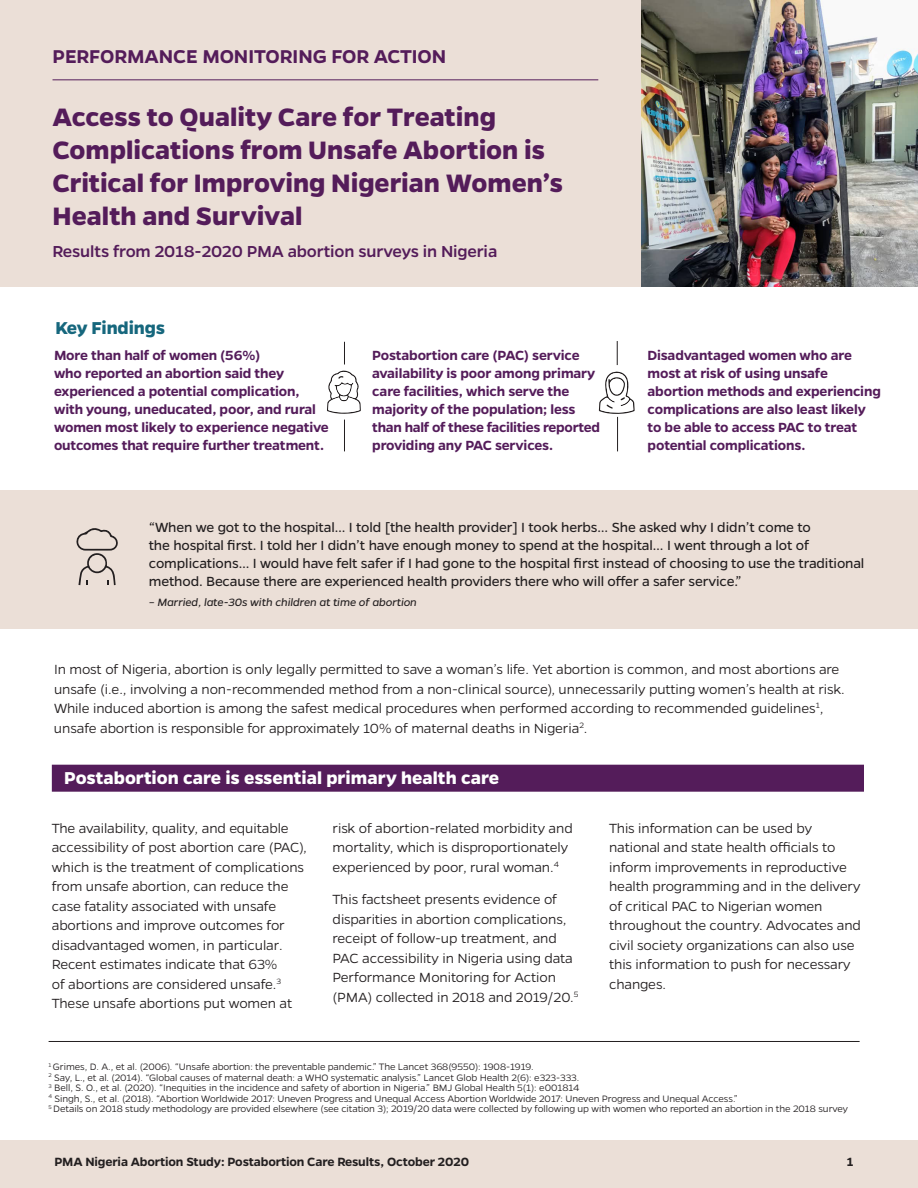
<style>
.page{position:relative;width:918px;height:1188px;background:#fff}
.page>*{position:absolute;margin:0;border:0;box-sizing:border-box;transform-origin:0 0}
.t1{font:700 28.5px/33px "Gentona";color:#541c5a}
.t2{font:600 21px "Gentona";letter-spacing:-.005em;color:#541c5a}
.t3{font:700 19.5px "Gentona";color:#fff}
.t4{font:700 19.5px "Gentona";letter-spacing:-.01em;color:#16677d}
.t5{font:500 18px "Gentona";letter-spacing:-.01em;color:#541c5a}
.t6{font:300 15px/19.5px "Gentona";letter-spacing:-.01em;color:#231f20}
.t7{font:600 15px/18px "Gentona";letter-spacing:-.01em;color:#541c5a}
.t8{font:15px/18px "Gentona";letter-spacing:-.01em;color:#231f20}
.t9{font:600 13.5px "Gentona";letter-spacing:-.01em;color:#231f20}
.t10{font:italic 12px "Gentona";letter-spacing:-.01em;color:#231f20}
.t11{font:300 10.5px "Gentona";letter-spacing:-.01em;color:#231f20}
</style>
<div class="page">
<div style="left:0;top:0;width:663px;height:286px;background:#ebdfd7"></div>
<img style="left:642px;top:0;width:276px;height:286px">
<hr style="left:49px;top:1041px;width:811px;height:1px;background:#231f20">
<div style="left:0;top:1140px;width:918px;height:47px;background:#ebdfd7"></div>
<hr style="left:53px;top:79px;width:545px;height:1px;background:#541c5a">
<div style="left:0;top:490px;width:918px;height:139px;background:#ebdfd7"></div>
<svg style="left:617px;top:341px;width:1px;height:24px"></svg>
<hr style="left:617px;top:417px;width:1px;height:34px;background:#231f20">
<hr style="left:344px;top:420px;width:1px;height:31px;background:#231f20">
<div style="left:52px;top:765px;width:812px;height:27px;background:#541c5a"></div>
<svg style="left:599px;top:371px;width:36px;height:43px"></svg>
<svg style="left:327px;top:342px;width:34px;height:72px"></svg>
<svg style="left:76px;top:528px;width:42px;height:57px"></svg>
<p class="t2" style="left:53px;top:45px;width:395px">PERFORMANCE MONITORING FOR ACTION</p>
<p class="t1" style="left:53px;top:100px;width:512px">Access to Quality Care for Treating Complications from Unsafe Abortion is Critical for Improving Nigerian Women’s Health and Survival</p>
<p class="t5" style="left:53px;top:241px;width:446px">Results from 2018-2020 PMA abortion surveys in Nigeria</p>
<p class="t4" style="left:56px;top:317px;width:111px">Key Findings</p>
<p class="t7" style="left:54px;top:346px;width:276px">More than half of women (56%)<br>who reported an abortion said they experienced a potential complication, with young, uneducated, poor, and rural women most likely to experience negative outcomes that require further treatment.</p>
<p class="t7" style="left:648px;top:346px;width:235px">Disadvantaged women who are most at risk of using unsafe abortion methods and experiencing complications are also least likely to be able to access PAC to treat potential complications.</p>
<p class="t7" style="left:372px;top:346px;width:229px">Postabortion care (PAC) service availability is poor among primary care facilities, which serve the majority of the population; less than half of these facilities reported providing any PAC services.</p>
<p class="t8" style="left:149px;top:519px;width:717px">“When we got to the hospital… I told [the health provider] I took herbs… She asked why I didn’t come to<br>the hospital first. I told her I didn’t have enough money to spend at the hospital… I went through a lot of complications… I would have felt safer if I had gone to the hospital first instead of choosing to use the traditional method. Because there are experienced health providers there who will offer a safer service.”</p>
<p class="t10" style="left:149px;top:595px;width:270px">– Married, late-30s with children at time of abortion</p>
<p class="t6" style="left:54px;top:660px;width:792px">In most of Nigeria, abortion is only legally permitted to save a woman’s life. Yet abortion is common, and most abortions are unsafe (i.e., involving a non-recommended method from a non-clinical source), unnecessarily putting women’s health at risk.<br>While induced abortion is among the safest medical procedures when performed according to recommended guidelines<sup>1</sup>, unsafe abortion is responsible for approximately 10% of maternal deaths in Nigeria<sup>2</sup>.</p>
<p class="t3" style="left:64px;top:767px;width:437px">Postabortion care is essential primary health care</p>
<p class="t6" style="left:52px;top:818px;width:256px">The availability, quality, and equitable accessibility of post abortion care (PAC), which is the treatment of complications from unsafe abortion, can reduce the case fatality associated with unsafe abortions and improve outcomes for disadvantaged women, in particular.<br>Recent estimates indicate that 63%<br>of abortions are considered unsafe.<sup>3<br></sup>These unsafe abortions put women at</p>
<p class="t6" style="left:333px;top:818px;width:242px">risk of abortion-related morbidity and mortality, which is disproportionately experienced by poor, rural woman.<sup>4</sup></p>
<p class="t6" style="left:333px;top:889px;width:247px">This factsheet presents evidence of disparities in abortion complications, receipt of follow-up treatment, and PAC accessibility in Nigeria using data Performance Monitoring for Action (PMA) collected in 2018 and 2019/20.<sup>5</sup></p>
<p class="t6" style="left:609px;top:818px;width:253px">This information can be used by national and state health officials to inform improvements in reproductive health programming and in the delivery of critical PAC to Nigerian women throughout the country. Advocates and civil society organizations can also use this information to push for necessary changes.</p>
<p class="t11" style="left:49px;top:1061px;width:487px"><sup>1</sup> Grimes, D. A., et al. (2006). “Unsafe abortion: the preventable pandemic.” The Lancet 368(9550): 1908-1919.</p>
<p class="t11" style="left:49px;top:1071px;width:532px"><sup>2</sup> Say, L., et al. (2014). “Global causes of maternal death: a WHO systematic analysis.” Lancet Glob Health 2(6): e323-333.</p>
<p class="t11" style="left:49px;top:1082px;width:532px"><sup>3</sup> Bell, S. O., et al. (2020). “Inequities in the incidence and safety of abortion in Nigeria.” BMJ Global Health 5(1): e001814</p>
<p class="t11" style="left:49px;top:1092px;width:691px"><sup>4</sup> Singh, S., et al. (2018). “Abortion Worldwide 2017: Uneven Progress and Unequal Access Abortion Worldwide 2017: Uneven Progress and Unequal Access.”</p>
<p class="t11" style="left:49px;top:1103px;width:801px"><sup>5</sup> Details on 2018 study methodology are provided elsewhere (see citation 3); 2019/20 data were collected by following up with women who reported an abortion in the 2018 survey</p>
<p class="t9" style="left:54px;top:1155px;width:416px">PMA Nigeria Abortion Study: Postabortion Care Results, October 2020</p>
<p class="t9" style="left:847px;top:1155px;width:8px">1</p>
</div>
